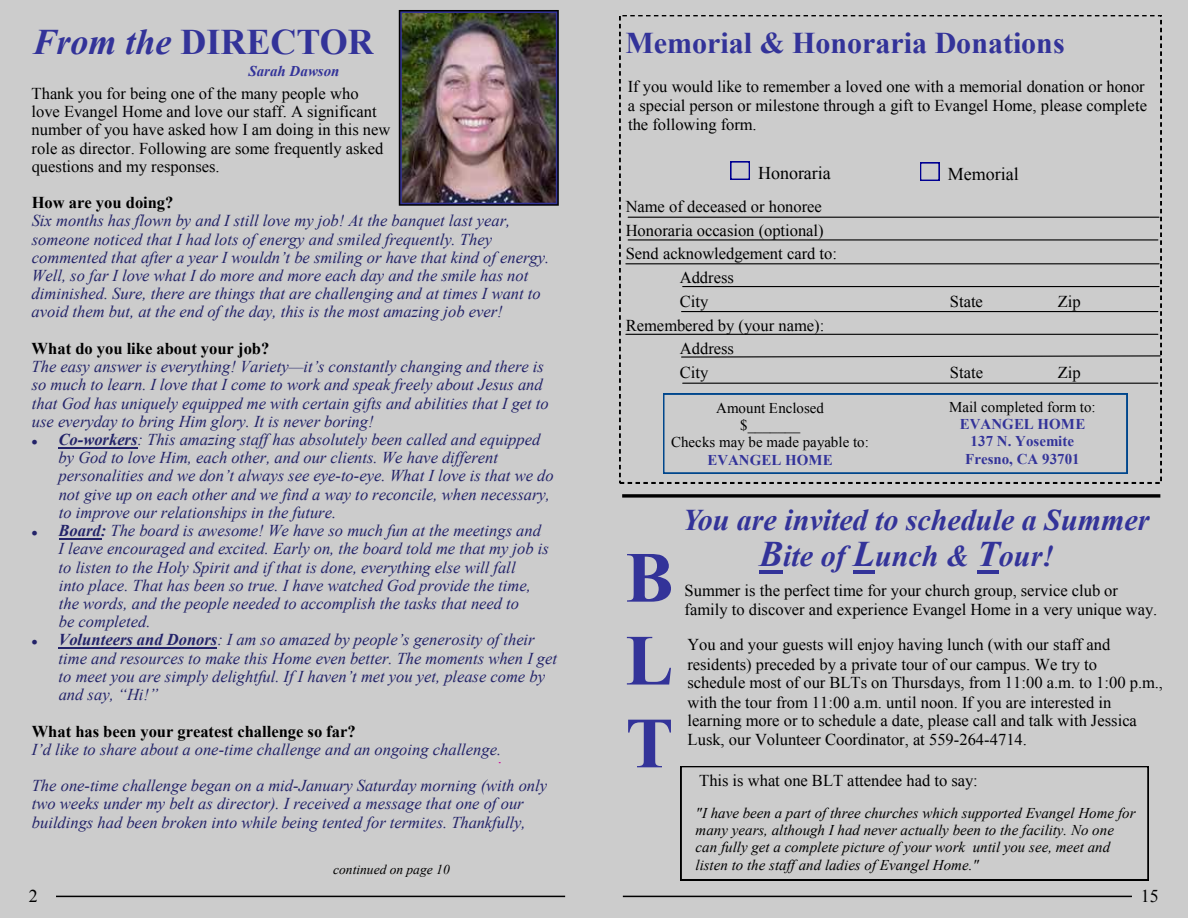
<style>
.page{position:relative;width:1188px;height:918px;background:#fff}
.page>*{position:absolute;margin:0;border:0;box-sizing:border-box;transform-origin:0 0}
.t1{font:700 72px/82.8px "Times New Roman";color:#339;text-align:justify}
.t2{font:700 36px "Times New Roman";color:#339}
.t3{font:italic 700 30px/36px "Times New Roman";color:#339}
.t4{font:700 30px "Times New Roman";color:#339}
.t5{font:18px "Times New Roman";color:#000}
.t6{font:italic 16.5px/18.3px "Times New Roman";color:#232369}
.t7{font:16.5px/18.9px "Times New Roman";color:#000}
.t8{font:700 16.5px "Times New Roman";color:#000}
.t9{font:16.5px "Times New Roman";color:#c09}
.t10{font:italic 15px/17.2px "Times New Roman";color:#000}
.t11{font:15px/17.2px "Times New Roman";color:#000;text-align:center}
.t12{font:700 15px/17.2px "Times New Roman";color:#339;text-align:center}
.t13{font:italic 700 15px "Times New Roman";color:#339}
.t14{font:italic 13.5px "Times New Roman";letter-spacing:.005em;color:#000}
.s1{font-style:italic}
.s2{font-family:"Myriad Pro";font-style:normal;font-size:22.5px}
.s3{font-weight:700}
.s4{font-size:36px}
</style>
<div class="page">
<div style="left:0;top:0;width:594px;height:918px;background:#ccc"></div>
<img style="left:399px;top:10px;width:160px;height:196px">
<hr style="left:59px;top:447px;width:79px;height:1px;background:#232369">
<hr style="left:59px;top:538px;width:43px;height:2px;background:#232369">
<hr style="left:59px;top:647px;width:158px;height:2px;background:#232369">
<hr style="left:56px;top:896px;width:509px;height:1px;background:#000">
<div style="left:594px;top:0;width:594px;height:918px;background:#ccc"></div>
<svg style="left:681px;top:766px;width:467px;height:114px"></svg>
<svg style="left:620px;top:15px;width:541px;height:468px"></svg>
<svg style="left:663px;top:394px;width:464px;height:79px"></svg>
<svg style="left:622px;top:494px;width:538px;height:4px;background:#1f1f1f"></svg>
<hr style="left:759px;top:570px;width:24px;height:4px;background:#339">
<hr style="left:853px;top:570px;width:22px;height:4px;background:#339">
<hr style="left:977px;top:570px;width:22px;height:4px;background:#339">
<hr style="left:623px;top:896px;width:509px;height:1px;background:#000">
<h2 class="t2" style="left:32px;top:17px;width:343px"><span class="s1">From the</span> DIRECTOR</h2>
<p class="t13" style="left:248px;top:61px;width:93px">Sarah Dawson</p>
<p class="t7" style="left:32px;top:84px;width:360px;line-height:18.3px">Thank you for being one of the many people who love Evangel Home and love our staff. A significant number of you have asked how I am doing in this new role as director. Following are some frequently asked questions and my responses.</p>
<p class="t8" style="left:32px;top:192px;width:143px">How are you doing?</p>
<p class="t6" style="left:32px;top:212px;width:519px">Six months has flown by and I still love my job! At the banquet last year, someone noticed that I had lots of energy and smiled frequently. They commented that after a year I wouldn’t be smiling or have that kind of energy.<br>Well, so far I love what I do more and more each day and the smile has not diminished. Sure, there are things that are challenging and at times I want to avoid them but, at the end of the day, this is the most amazing job ever!</p>
<p class="t8" style="left:32px;top:337px;width:239px">What do you like about your job?</p>
<p class="t6" style="left:32px;top:357px;width:519px">The easy answer is everything! Variety—it’s constantly changing and there is so much to learn. I love that I come to work and speak freely about Jesus and that God has uniquely equipped me with certain gifts and abilities that I get to use everyday to bring Him glory. It is never boring!</p>
<p class="t6" style="left:59px;top:430px;width:497px;text-indent:-27px"><span class="s2">•</span> <span class="s3">Co-workers</span>: This amazing staff has absolutely been called and equipped by God to love Him, each other, and our clients. We have different personalities and we don’t always see eye-to-eye. What I love is that we do not give up on each other and we find a way to reconcile, when necessary, to improve our relationships in the future.</p>
<p class="t6" style="left:59px;top:521px;width:492px;text-indent:-27px"><span class="s2">•</span> <span class="s3">Board:</span> The board is awesome! We have so much fun at the meetings and I leave encouraged and excited. Early on, the board told me that my job is to listen to the Holy Spirit and if that is done, everything else will fall<br>into place. That has been so true. I have watched God provide the time, the words, and the people needed to accomplish the tasks that need to<br>be completed.</p>
<p class="t6" style="left:59px;top:630px;width:500px;text-indent:-27px"><span class="s2">•</span> <span class="s3">Volunteers and Donors</span>: I am so amazed by people’s generosity of their time and resources to make this Home even better. The moments when I get to meet you are simply delightful. If I haven’t met you yet, please come by and say, “Hi!”</p>
<p class="t8" style="left:32px;top:720px;width:326px">What has been your greatest challenge so far?</p>
<p class="t6" style="left:32px;top:740px;width:471px">I’d like to share about a one-time challenge and an ongoing challenge.</p>
<p class="t6" style="left:32px;top:776px;width:517px">The one-time challenge began on a mid-January Saturday morning (with only two weeks under my belt as director). I received a message that one of our buildings had been broken into while being tented for termites. Thankfully,</p>
<p class="t14" style="left:333px;top:861px;width:118px">continued on page 10</p>
<p class="t9" style="left:498px;top:746px;width:6px">.</p>
<p class="t5" style="left:29px;top:883px;width:10px">2</p>
<h3 class="t4" style="left:626px;top:23px;width:441px">Memorial &amp; Honoraria Donations</h3>
<p class="t7" style="left:628px;top:77px;width:521px">If you would like to remember a loved one with a memorial donation or honor a special person or milestone through a gift to Evangel Home, please complete the following form.</p>
<p class="t5" style="left:758px;top:161px;width:74px">Honoraria</p>
<p class="t5" style="left:948px;top:162px;width:72px">Memorial</p>
<p class="t7" style="left:626px;top:197px;width:198px">Name of deceased or honoree</p>
<p class="t7" style="left:626px;top:220px;width:200px">Honoraria occasion (optional)</p>
<p class="t7" style="left:626px;top:244px;width:213px">Send acknowledgement card to:</p>
<p class="t7" style="left:680px;top:268px;width:56px">Address</p>
<p class="t7" style="left:680px;top:292px;width:30px">City</p>
<p class="t7" style="left:950px;top:292px;width:35px">State</p>
<p class="t7" style="left:1058px;top:292px;width:24px">Zip</p>
<p class="t7" style="left:680px;top:313px;width:146px;line-height:23.7px;text-indent:-54px">Remembered by (your name):<br>Address<br>City</p>
<p class="t7" style="left:950px;top:363px;width:35px">State</p>
<p class="t7" style="left:1058px;top:363px;width:24px">Zip</p>
<p class="t11" style="left:671px;top:399px;width:199px">Amount Enclosed<br>$_______<br>Checks may be made payable to:</p>
<p class="t12" style="left:707px;top:451px;width:127px">EVANGEL HOME</p>
<p class="t11" style="left:949px;top:398px;width:148px">Mail completed form to:</p>
<p class="t12" style="left:960px;top:415px;width:127px">EVANGEL HOME<br>137 N. Yosemite<br>Fresno, CA 93701</p>
<h1 class="t1" style="left:626px;top:534px;width:50px">B L T</h1>
<h3 class="t3" style="left:759px;top:501px;width:392px;text-indent:-77px">You are invited to schedule a Summer<br><span class="s4">B</span>ite of <span class="s4">L</span>unch &amp; <span class="s4">T</span>our!</h3>
<p class="t7" style="left:685px;top:581px;width:474px">Summer is the perfect time for your church group, service club or family to discover and experience Evangel Home in a very unique way.</p>
<p class="t7" style="left:687px;top:635px;width:477px">You and your guests will enjoy having lunch (with our staff and residents) preceded by a private tour of our campus. We try to<br>schedule most of our BLTs on Thursdays, from 11:00 a.m. to 1:00 p.m., with the tour from 11:00 a.m. until noon. If you are interested in learning more or to schedule a date, please call and talk with Jessica Lusk, our Volunteer Coordinator, at 559-264-4714.</p>
<p class="t7" style="left:699px;top:771px;width:280px">This is what one BLT attendee had to say:</p>
<p class="t10" style="left:696px;top:804px;width:441px">"I have been a part of three churches which supported Evangel Home for many years, although I had never actually been to the facility. No one can fully get a complete picture of your work until you see, meet and listen to the staff and ladies of Evangel Home."</p>
<p class="t5" style="left:1141px;top:884px;width:19px">15</p>
</div>
